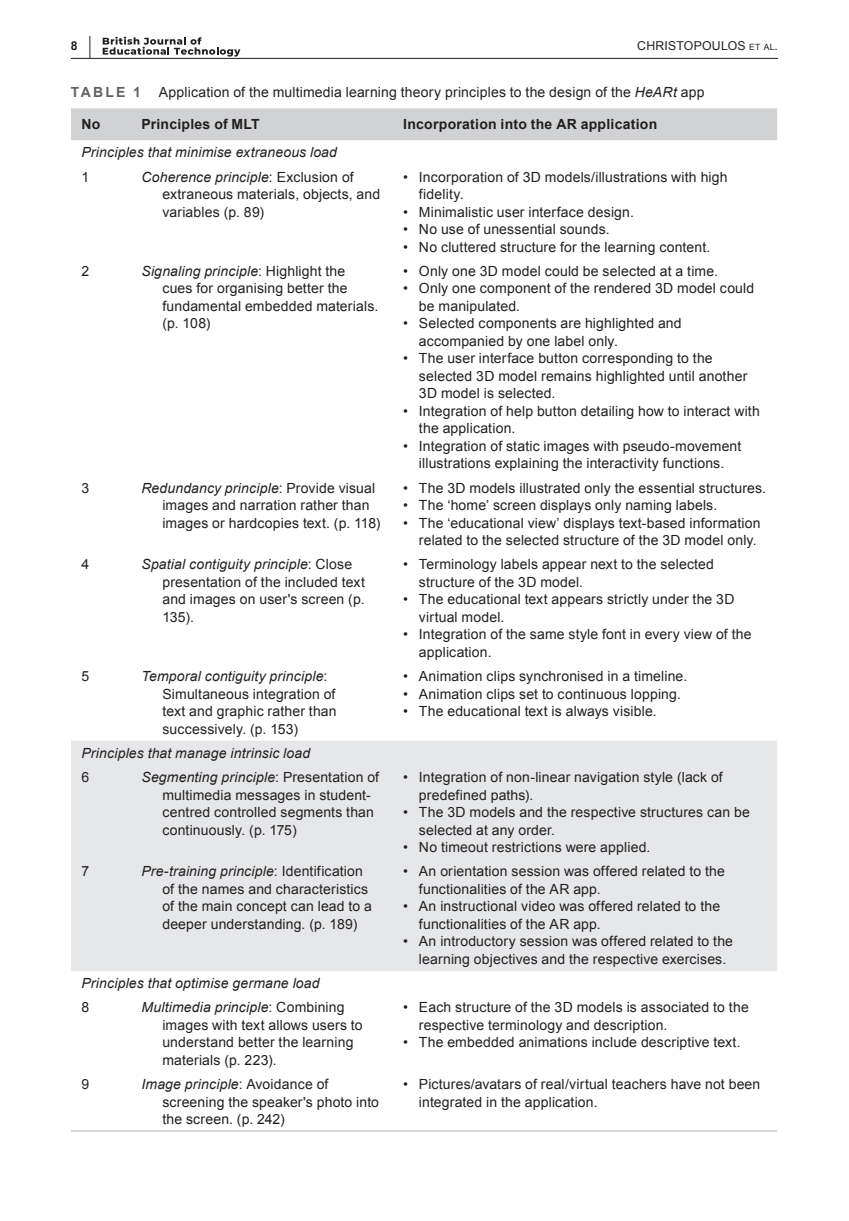
<style>
.page{position:relative;width:849px;height:1221px;background:#fff}
.page>*{position:absolute;margin:0;border:0;box-sizing:border-box;transform-origin:0 0}
.t1{font:14px/17.5px "Arial";letter-spacing:.01em;color:#231f20}
.t2{font:italic 14px "Arial";letter-spacing:.01em;color:#231f20}
.t3{font:700 14px "Arial";letter-spacing:.02em;color:#231f20}
.t4{font:700 14px "Arial";letter-spacing:.15em;color:#636366}
.t5{font:12.25px "Arial";letter-spacing:.02em;color:#231f20}
.t6{font:700 12.25px "Arial";color:#231f20}
.s1{font-size:23.62px}
.s2{font-size:8.58px}
.s3{font-style:italic}
</style>
<div class="page">
<hr style="left:71px;top:58px;width:706px;height:1px;background:#231f20">
<svg style="left:103px;top:37px;width:137px;height:20px"></svg>
<div style="left:71px;top:108px;width:705px;height:32px;background:#d1d2d4"></div>
<div style="left:71px;top:741px;width:705px;height:229px;background:#e6e7e9"></div>
<hr style="left:71px;top:1130px;width:60px;height:1px;background:#d1d2d4">
<hr style="left:131px;top:1130px;width:261px;height:1px;background:#d1d2d4">
<hr style="left:392px;top:1130px;width:384px;height:1px;background:#d1d2d4">
<p class="t6" style="left:71px;top:38px;width:22px">8 <span class="s1">|</span></p>
<p class="t5" style="left:637px;top:38px;width:142px">CHRISTOPOULOS <span class="s2">et al</span>.</p>
<p class="t4" style="left:71px;top:83px;width:71px">TABLE 1</p>
<p class="t1" style="left:159px;top:83px;width:547px">Application of the multimedia learning theory principles to the design of the <span class="s3">HeARt</span> app</p>
<p class="t3" style="left:81px;top:115px;width:20px">No</p>
<p class="t3" style="left:141px;top:115px;width:120px">Principles of MLT</p>
<p class="t3" style="left:403px;top:115px;width:255px">Incorporation into the AR application</p>
<p class="t2" style="left:81px;top:143px;width:257px">Principles that minimise extraneous load</p>
<p class="t1" style="left:81px;top:168px;width:9px">1</p>
<p class="t1" style="left:162px;top:168px;width:219px;text-indent:-21px"><span class="s3">Coherence principle</span>: Exclusion of extraneous materials, objects, and variables (p. 89)</p>
<p class="t1" style="left:419px;top:168px;width:310px;text-indent:-16px">• Incorporation of 3D models/illustrations with high fidelity.</p>
<p class="t1" style="left:403px;top:203px;width:232px">• Minimalistic user interface design.</p>
<p class="t1" style="left:403px;top:220px;width:208px">• No use of unessential sounds.</p>
<p class="t1" style="left:403px;top:238px;width:308px">• No cluttered structure for the learning content.</p>
<p class="t1" style="left:81px;top:262px;width:9px">2</p>
<p class="t1" style="left:162px;top:262px;width:217px;text-indent:-21px"><span class="s3">Signaling principle</span>: Highlight the cues for organising better the fundamental embedded materials. (p. 108)</p>
<p class="t1" style="left:403px;top:262px;width:316px">• Only one 3D model could be selected at a time.</p>
<p class="t1" style="left:419px;top:280px;width:337px;text-indent:-16px">• Only one component of the rendered 3D model could be manipulated.</p>
<p class="t1" style="left:419px;top:315px;width:264px;text-indent:-16px">• Selected components are highlighted and accompanied by one label only.</p>
<p class="t1" style="left:419px;top:350px;width:330px;text-indent:-16px">• The user interface button corresponding to the selected 3D model remains highlighted until another<br>3D model is selected.</p>
<p class="t1" style="left:419px;top:402px;width:342px;text-indent:-16px">• Integration of help button detailing how to interact with the application.</p>
<p class="t1" style="left:403px;top:437px;width:339px;text-align:center">• Integration of static images with pseudo-movement illustrations explaining the interactivity functions.</p>
<p class="t1" style="left:81px;top:479px;width:9px">3</p>
<p class="t1" style="left:162px;top:479px;width:219px;text-indent:-21px"><span class="s3">Redundancy principle</span>: Provide visual images and narration rather than images or hardcopies text. (p. 118)</p>
<p class="t1" style="left:403px;top:479px;width:364px">• The 3D models illustrated only the essential structures.</p>
<p class="t1" style="left:403px;top:496px;width:315px">• The ‘home’ screen displays only naming labels.</p>
<p class="t1" style="left:403px;top:514px;width:359px;text-align:right">• The ‘educational view’ displays text-based information related to the selected structure of the 3D model only.</p>
<p class="t1" style="left:81px;top:556px;width:9px">4</p>
<p class="t1" style="left:162px;top:556px;width:204px;text-indent:-21px"><span class="s3">Spatial contiguity principle</span>: Close presentation of the included text and images on user's screen (p.<br>135).</p>
<p class="t1" style="left:419px;top:556px;width:296px;text-indent:-16px">• Terminology labels appear next to the selected structure of the 3D model.</p>
<p class="t1" style="left:419px;top:591px;width:317px;text-indent:-16px">• The educational text appears strictly under the 3D virtual model.</p>
<p class="t1" style="left:419px;top:626px;width:334px;text-indent:-16px">• Integration of the same style font in every view of the application.</p>
<p class="t1" style="left:81px;top:667px;width:9px">5</p>
<p class="t1" style="left:162px;top:667px;width:176px;text-indent:-21px"><span class="s3">Temporal contiguity principle</span>:<br>Simultaneous integration of text and graphic rather than successively. (p. 153)</p>
<p class="t1" style="left:403px;top:667px;width:285px">• Animation clips synchronised in a timeline.</p>
<p class="t1" style="left:403px;top:685px;width:279px">• Animation clips set to continuous lopping.</p>
<p class="t1" style="left:403px;top:702px;width:255px">• The educational text is always visible.</p>
<p class="t2" style="left:81px;top:743px;width:230px">Principles that manage intrinsic load</p>
<p class="t1" style="left:81px;top:768px;width:9px">6</p>
<p class="t1" style="left:162px;top:768px;width:218px;text-indent:-21px"><span class="s3">Segmenting principle</span>: Presentation of multimedia messages in student&shy;centred controlled segments than continuously. (p. 175)</p>
<p class="t1" style="left:419px;top:768px;width:305px;text-indent:-16px">• Integration of non-linear navigation style (lack of predefined paths).</p>
<p class="t1" style="left:419px;top:803px;width:332px;text-indent:-16px">• The 3D models and the respective structures can be selected at any order.</p>
<p class="t1" style="left:403px;top:838px;width:249px">• No timeout restrictions were applied.</p>
<p class="t1" style="left:81px;top:862px;width:9px">7</p>
<p class="t1" style="left:162px;top:862px;width:211px;text-indent:-21px"><span class="s3">Pre-training principle</span>: Identification of the names and characteristics of the main concept can lead to a deeper understanding. (p. 189)</p>
<p class="t1" style="left:419px;top:862px;width:307px;text-indent:-16px">• An orientation session was offered related to the functionalities of the AR app.</p>
<p class="t1" style="left:419px;top:897px;width:302px;text-indent:-16px">• An instructional video was offered related to the functionalities of the AR app.</p>
<p class="t1" style="left:419px;top:932px;width:315px;text-indent:-16px">• An introductory session was offered related to the learning objectives and the respective exercises.</p>
<p class="t2" style="left:81px;top:974px;width:239px">Principles that optimise germane load</p>
<p class="t1" style="left:81px;top:998px;width:9px">8</p>
<p class="t1" style="left:162px;top:998px;width:202px;text-indent:-21px"><span class="s3">Multimedia principle</span>: Combining images with text allows users to understand better the learning materials (p. 223).</p>
<p class="t1" style="left:419px;top:998px;width:331px;text-indent:-16px">• Each structure of the 3D models is associated to the respective terminology and description.</p>
<p class="t1" style="left:403px;top:1033px;width:339px">• The embedded animations include descriptive text.</p>
<p class="t1" style="left:81px;top:1075px;width:9px">9</p>
<p class="t1" style="left:162px;top:1075px;width:218px;text-indent:-21px"><span class="s3">Image principle</span>: Avoidance of screening the speaker's photo into the screen. (p. 242)</p>
<p class="t1" style="left:419px;top:1075px;width:343px;text-indent:-16px">• Pictures/avatars of real/virtual teachers have not been integrated in the application.</p>
</div>
